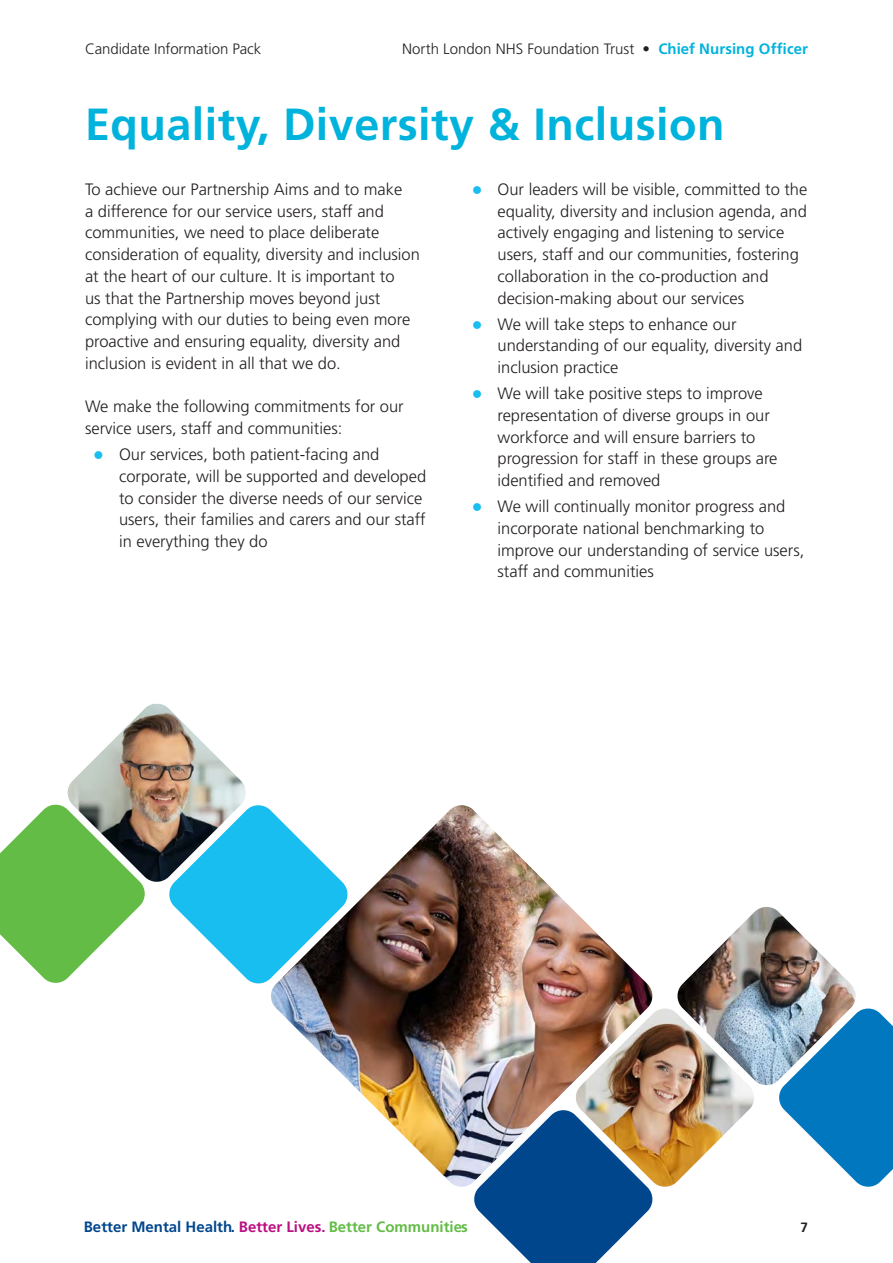
<style>
.page{position:relative;width:893px;height:1263px;background:#fff}
.page>*{position:absolute;margin:0;border:0;box-sizing:border-box;transform-origin:0 0}
.t1{font:700 45px "Frutiger LT Std";letter-spacing:.01em;color:#00b3dc}
.t2{font:300 16.5px/21.8px "Frutiger LT Std";color:#231f20}
.t3{font:300 15px "Frutiger LT Std";letter-spacing:-.005em;color:#231f20}
.t4{font:700 15px "Frutiger LT Std";color:#00468c}
.t5{font:700 13.5px "Frutiger LT Std";color:#231f20}
.s1{font-weight:700;color:#00b3dc}
.s2{color:#19bef0}
.s3{color:#bb0e82}
.s4{color:#63bc46}
</style>
<div class="page">
<img style="left:271px;top:805px;width:297px;height:382px">
<img style="left:473px;top:905px;width:420px;height:358px">
<svg style="left:0;top:704px;width:349px;height:281px"></svg>
<p class="t3" style="left:85px;top:40px;width:178px">Candidate Information Pack</p>
<p class="t3" style="left:402px;top:40px;width:407px">North London NHS Foundation Trust • <span class="s1">Chief Nursing Officer</span></p>
<h1 class="t1" style="left:85px;top:98px;width:641px">Equality, Diversity &amp; Inclusion</h1>
<p class="t2" style="left:85px;top:178px;width:336px">To achieve our Partnership Aims and to make<br>a difference for our service users, staff and communities, we need to place deliberate consideration of equality, diversity and inclusion at the heart of our culture. It is important to<br>us that the Partnership moves beyond just complying with our duties to being even more proactive and ensuring equality, diversity and inclusion is evident in all that we do.</p>
<p class="t2" style="left:85px;top:396px;width:320px">We make the following commitments for our service users, staff and communities:</p>
<p class="t2" style="left:119px;top:444px;width:309px;text-indent:-26px"><span class="s2">●</span> Our services, both patient-facing and corporate, will be supported and developed to consider the diverse needs of our service users, their families and carers and our staff in everything they do</p>
<p class="t2" style="left:497px;top:178px;width:311px;text-indent:-26px"><span class="s2">●</span> Our leaders will be visible, committed to the equality, diversity and inclusion agenda, and actively engaging and listening to service users, staff and our communities, fostering collaboration in the co-production and decision-making about our services</p>
<p class="t2" style="left:497px;top:313px;width:306px;text-indent:-26px"><span class="s2">●</span> We will take steps to enhance our understanding of our equality, diversity and inclusion practice</p>
<p class="t2" style="left:497px;top:383px;width:281px;text-indent:-26px"><span class="s2">●</span> We will take positive steps to improve representation of diverse groups in our workforce and will ensure barriers to progression for staff in these groups are identified and removed</p>
<p class="t2" style="left:497px;top:496px;width:308px;text-indent:-26px"><span class="s2">●</span> We will continually monitor progress and incorporate national benchmarking to improve our understanding of service users, staff and communities</p>
<p class="t4" style="left:84px;top:1218px;width:385px">Better Mental Health. <span class="s3">Better Lives.</span> <span class="s4">Better Communities</span></p>
<p class="t5" style="left:800px;top:1219px;width:9px">7</p>
</div>
